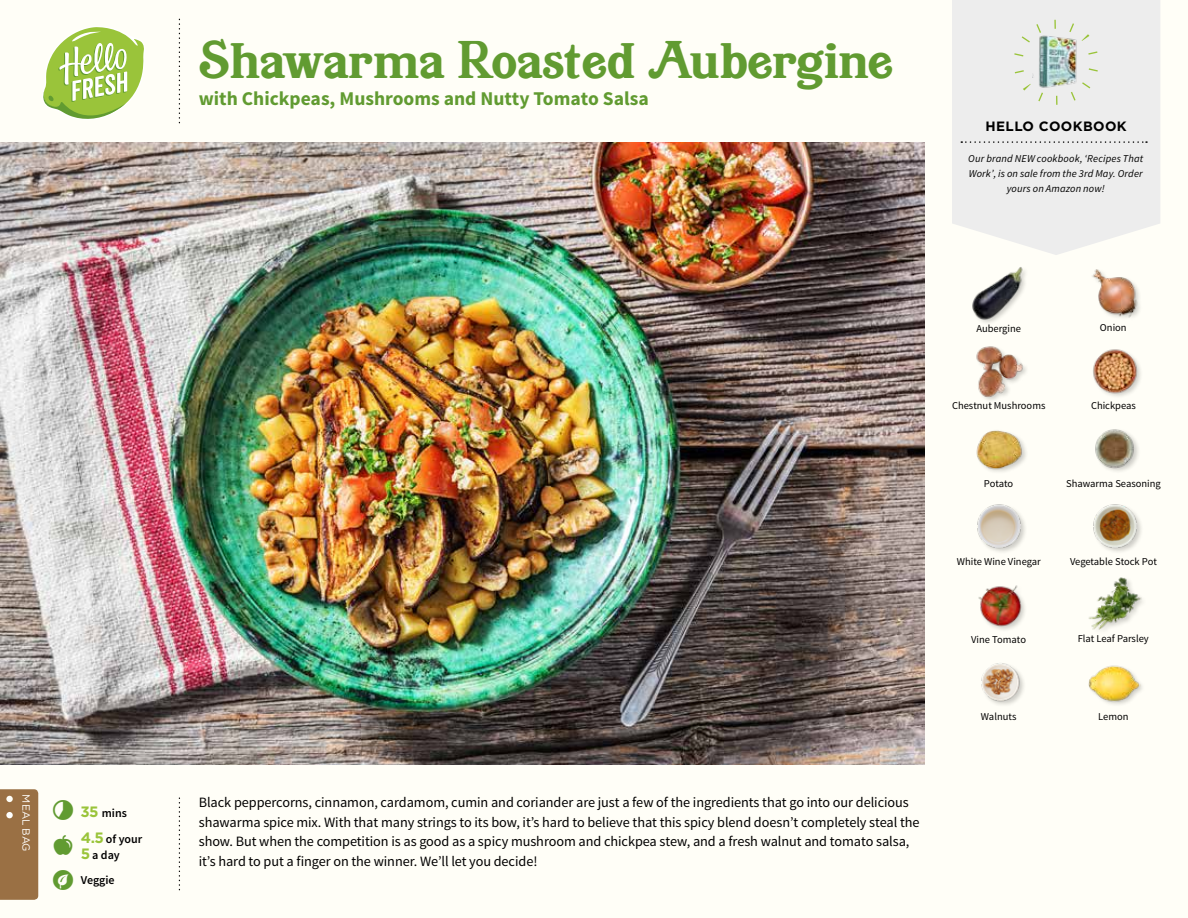
<style>
.page{position:relative;width:1188px;height:918px;background:#fffef7}
.page>*{position:absolute;margin:0;border:0;box-sizing:border-box;transform-origin:0 0}
.t1{font:46.5px "Buena Park JF";color:#619b31}
.t2{font:700 19.5px "Source Sans Pro";color:#619b31}
.t3{font:14.25px/19.5px "Source Sans Pro";letter-spacing:-.005em;color:#000}
.t4{font:700 13.5px "Gotham";letter-spacing:.03em;color:#000}
.t5{font:600 12px/26.1px "Source Sans Pro";color:#000}
.t6{font:10.5px "Source Sans Pro";color:#000}
.t7{font:italic 10.5px/14.7px "Source Sans Pro";letter-spacing:.015em;color:#000;text-align:center}
.t8{font:10.5px "Gotham";letter-spacing:-.005em;color:#fffefb}
.s1{font-family:"Gotham";font-weight:700;font-size:15px;color:#9ac43a}
</style>
<div class="page">
<div style="left:0;top:789px;width:38px;height:111px;background:#9a7044"></div>
<div style="left:6px;top:796px;width:7px;height:6px;background:#fffef7;border-radius:50%"></div>
<div style="left:6px;top:812px;width:7px;height:6px;background:#fffffe;border-radius:50%"></div>
<div style="left:952px;top:0;width:208px;height:255px;background:#ededed"></div>
<svg style="left:961px;top:141px;width:186px;height:2px"></svg>
<img style="left:1032px;top:31px;width:53px;height:63px">
<div style="left:1014px;top:20px;width:85px;height:85px;border:9px dashed #9ac43a;border-radius:50%"></div>
<img style="left:1095px;top:429px;width:43px;height:42px">
<img style="left:976px;top:430px;width:50px;height:42px">
<img style="left:1092px;top:269px;width:48px;height:49px">
<img style="left:972px;top:267px;width:54px;height:55px">
<img style="left:1093px;top:349px;width:48px;height:48px">
<img style="left:976px;top:346px;width:50px;height:53px">
<div style="left:1088px;top:665px;width:57px;height:42px;background:#000;opacity:.2"></div>
<img style="left:1088px;top:665px;width:52px;height:42px">
<img style="left:1088px;top:577px;width:55px;height:53px">
<img style="left:978px;top:585px;width:47px;height:45px">
<img style="left:981px;top:663px;width:43px;height:42px">
<img style="left:1093px;top:504px;width:48px;height:48px">
<img style="left:977px;top:504px;width:48px;height:48px">
<img style="left:0;top:142px;width:925px;height:623px">
<svg style="left:43px;top:27px;width:101px;height:92px"></svg>
<p class="t8" style="left:33px;top:794px;width:59px;rotate:90deg">MEAL BAG</p>
<p class="t5" style="left:80px;top:800px;width:63px"><span class="s1">35</span> mins<br><span class="s1">4.5</span> of your</p>
<p class="t5" style="left:81px;top:842px;width:41px"><span class="s1">5</span> a day</p>
<p class="t5" style="left:81px;top:867px;width:35px">Veggie</p>
<h1 class="t1" style="left:199px;top:28px;width:696px">Shawarma Roasted Aubergine</h1>
<h2 class="t2" style="left:199px;top:86px;width:452px">with Chickpeas, Mushrooms and Nutty Tomato Salsa</h2>
<p class="t4" style="left:986px;top:117px;width:143px">HELLO COOKBOOK</p>
<p class="t7" style="left:968px;top:152px;width:176px">Our brand NEW cookbook, ‘Recipes That<br>Work’, is on sale from the 3rd May. Order yours on Amazon now!</p>
<p class="t3" style="left:199px;top:793px;width:722px">Black peppercorns, cinnamon, cardamom, cumin and coriander are just a few of the ingredients that go into our delicious shawarma spice mix. With that many strings to its bow, it’s hard to believe that this spicy blend doesn’t completely steal the show. But when the competition is as good as a spicy mushroom and chickpea stew, and a fresh walnut and tomato salsa, it’s hard to put a finger on the winner. We’ll let you decide!</p>
<p class="t6" style="left:976px;top:322px;width:46px">Aubergine</p>
<p class="t6" style="left:1100px;top:321px;width:28px">Onion</p>
<p class="t6" style="left:952px;top:399px;width:95px">Chestnut Mushrooms</p>
<p class="t6" style="left:1091px;top:399px;width:46px">Chickpeas</p>
<p class="t6" style="left:984px;top:477px;width:31px">Potato</p>
<p class="t6" style="left:1066px;top:477px;width:96px">Shawarma Seasoning</p>
<p class="t6" style="left:957px;top:555px;width:86px">White Wine Vinegar</p>
<p class="t6" style="left:1070px;top:555px;width:88px">Vegetable Stock Pot</p>
<p class="t6" style="left:971px;top:633px;width:56px">Vine Tomato</p>
<p class="t6" style="left:1078px;top:632px;width:73px">Flat Leaf Parsley</p>
<p class="t6" style="left:981px;top:710px;width:37px">Walnuts</p>
<p class="t6" style="left:1098px;top:710px;width:32px">Lemon</p>
</div>
